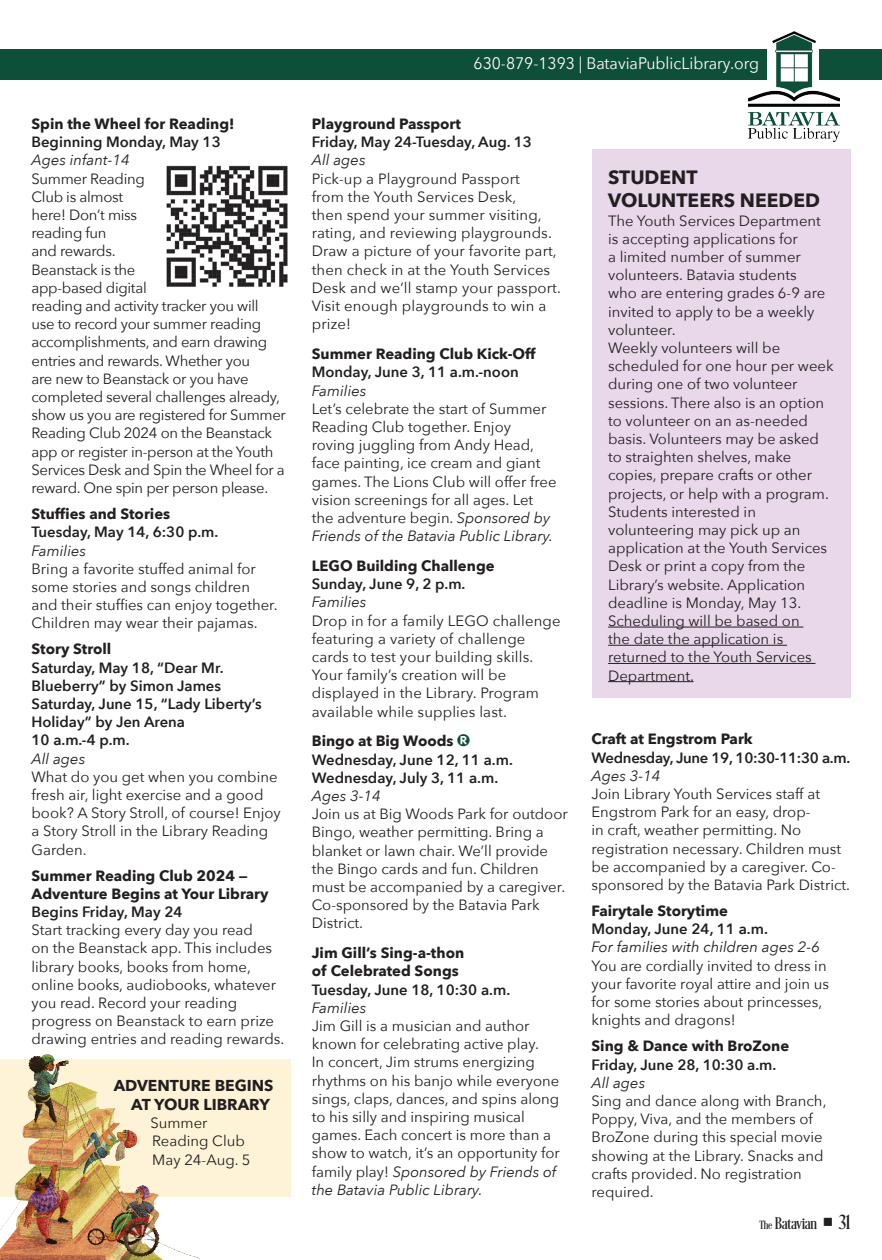
<style>
.page{position:relative;width:882px;height:1260px;background:#fff}
.page>*{position:absolute;margin:0;border:0;box-sizing:border-box;transform-origin:0 0}
.t1{font:700 19.25px/23.1px "Avenir Next";color:#231f20}
.t2{font:17.5px "Desire Pro";color:#231f20}
.t3{font:16.62px "Avenir Next";color:#fff;scale:.95 1}
.t4{font:700 15.75px/18.9px "Avenir Next";color:#231f20;text-align:right}
.t5{font:14.88px/18.2px "Avenir Next";color:#231f20}
.t6{font:14.88px/18.2px "Avenir Next";letter-spacing:-.02em;color:#231f20}
.t7{font:600 14.88px/18.2px "Avenir Next";color:#231f20}
.t8{font:700 14.88px/18.2px "Avenir Next";color:#231f20}
.t9{font:italic 14.88px "Avenir Next";color:#231f20}
.t10{font:600 14.88px "Avenir Next";letter-spacing:-.02em;color:#231f20}
.s1{font-style:italic}
.s2{font-family:"Circled";font-weight:400;color:#0d4f37}
.s3{font-size:12.25px}
.s4{font-size:21px}
</style>
<div class="page">
<div style="left:820px;top:50px;width:62px;height:30px;background:#0d4f38"></div>
<div style="left:0;top:50px;width:767px;height:30px;background:#0d4f38"></div>
<img style="left:748px;top:32px;width:91px;height:109px">
<img style="left:166px;top:165px;width:122px;height:122px">
<div style="left:592px;top:149px;width:259px;height:548px;background:#e8d8ea"></div>
<hr style="left:608px;top:627px;width:195px;height:1px;background:#231f20">
<hr style="left:608px;top:645px;width:179px;height:1px;background:#231f20">
<hr style="left:608px;top:663px;width:208px;height:1px;background:#231f20">
<hr style="left:608px;top:681px;width:86px;height:1px;background:#231f20">
<img style="left:46px;top:1060px;width:245px;height:137px">
<img style="left:0;top:1054px;width:46px;height:177px">
<p class="t8" style="left:32px;top:115px;width:205px">Spin the Wheel for Reading!</p>
<p class="t7" style="left:32px;top:133px;width:191px">Beginning Monday, May 13</p>
<p class="t9" style="left:32px;top:148px;width:100px">Ages infant-14</p>
<p class="t6" style="left:32px;top:169px;width:256px">Summer Reading<br>Club is almost<br>here! Don’t miss<br>reading fun<br>and rewards.<br>Beanstack is the<br>app-based digital<br>reading and activity tracker you will<br>use to record your summer reading accomplishments, and earn drawing entries and rewards. Whether you<br>are new to Beanstack or you have completed several challenges already, show us you are registered for Summer<br>Reading Club 2024 on the Beanstack app or register in-person at the Youth<br>Services Desk and Spin the Wheel for a reward. One spin per person please.</p>
<p class="t8" style="left:32px;top:505px;width:140px">Stuffies and Stories</p>
<p class="t7" style="left:32px;top:523px;width:188px">Tuesday, May 14, 6:30 p.m.</p>
<p class="t9" style="left:32px;top:538px;width:56px">Families</p>
<p class="t5" style="left:32px;top:559px;width:248px">Bring a favorite stuffed animal for some stories and songs children and their stuffies can enjoy together.<br>Children may wear their pajamas.</p>
<p class="t8" style="left:32px;top:640px;width:81px">Story Stroll</p>
<p class="t7" style="left:32px;top:658px;width:194px">Saturday, May 18, “Dear Mr.<br>Blueberry” by Simon James</p>
<p class="t7" style="left:32px;top:694px;width:232px">Saturday, June 15, “Lady Liberty’s<br>Holiday” by Jen Arena</p>
<p class="t7" style="left:32px;top:731px;width:100px">10 a.m.-4 p.m.</p>
<p class="t9" style="left:32px;top:746px;width:55px">All ages</p>
<p class="t5" style="left:32px;top:767px;width:251px">What do you get when you combine fresh air, light exercise and a good book? A Story Stroll, of course! Enjoy a Story Stroll in the Library Reading<br>Garden.</p>
<p class="t8" style="left:32px;top:866px;width:238px">Summer Reading Club 2024 —<br>Adventure Begins at Your Library</p>
<p class="t7" style="left:32px;top:902px;width:153px">Begins Friday, May 24</p>
<p class="t5" style="left:32px;top:920px;width:254px">Start tracking every day you read<br>on the Beanstack app. This includes library books, books from home, online books, audiobooks, whatever you read. Record your reading progress on Beanstack to earn prize drawing entries and reading rewards.</p>
<p class="t4" style="left:114px;top:1076px;width:161px">ADVENTURE BEGINS<br>AT YOUR LIBRARY</p>
<p class="t5" style="left:150px;top:1113px;width:96px">Summer<br>Reading Club</p>
<p class="t5" style="left:152px;top:1150px;width:100px">May 24-Aug. 5</p>
<p class="t3" style="left:474px;top:49px;width:302px">630-879-1393 | BataviaPublicLibrary.org</p>
<p class="t8" style="left:312px;top:115px;width:151px">Playground Passport</p>
<p class="t7" style="left:312px;top:133px;width:222px">Friday, May 24-Tuesday, Aug. 13</p>
<p class="t9" style="left:312px;top:148px;width:55px">All ages</p>
<p class="t5" style="left:312px;top:169px;width:251px">Pick-up a Playground Passport<br>from the Youth Services Desk,<br>then spend your summer visiting, rating, and reviewing playgrounds.<br>Draw a picture of your favorite part, then check in at the Youth Services<br>Desk and we’ll stamp your passport.<br>Visit enough playgrounds to win a prize!</p>
<p class="t8" style="left:312px;top:345px;width:225px">Summer Reading Club Kick-Off</p>
<p class="t7" style="left:312px;top:363px;width:208px">Monday, June 3, 11 a.m.-noon</p>
<p class="t9" style="left:312px;top:378px;width:56px">Families</p>
<p class="t5" style="left:312px;top:399px;width:246px">Let’s celebrate the start of Summer Reading Club together. Enjoy roving juggling from Andy Head, face painting, ice cream and giant games. The Lions Club will offer free vision screenings for all ages. Let the adventure begin. <span class="s1">Sponsored by Friends of the Batavia Public Library.</span></p>
<p class="t8" style="left:312px;top:556px;width:184px">LEGO Building Challenge</p>
<p class="t7" style="left:312px;top:574px;width:155px">Sunday, June 9, 2 p.m.</p>
<p class="t9" style="left:312px;top:590px;width:56px">Families</p>
<p class="t5" style="left:312px;top:611px;width:250px">Drop in for a family LEGO challenge featuring a variety of challenge cards to test your building skills.<br>Your family’s creation will be displayed in the Library. Program available while supplies last.</p>
<p class="t8" style="left:312px;top:732px;width:160px">Bingo at Big Woods <span class="s2">R</span></p>
<p class="t7" style="left:312px;top:750px;width:203px">Wednesday, June 12, 11 a.m.</p>
<p class="t7" style="left:312px;top:768px;width:188px">Wednesday, July 3, 11 a.m.</p>
<p class="t9" style="left:312px;top:783px;width:71px">Ages 3-14</p>
<p class="t5" style="left:312px;top:804px;width:258px">Join us at Big Woods Park for outdoor<br>Bingo, weather permitting. Bring a blanket or lawn chair. We’ll provide the Bingo cards and fun. Children must be accompanied by a caregiver.<br>Co-sponsored by the Batavia Park<br>District.</p>
<p class="t8" style="left:312px;top:944px;width:154px">Jim Gill’s Sing-a-thon of Celebrated Songs</p>
<p class="t7" style="left:312px;top:980px;width:200px">Tuesday, June 18, 10:30 a.m.</p>
<p class="t9" style="left:312px;top:995px;width:56px">Families</p>
<p class="t5" style="left:312px;top:1016px;width:250px">Jim Gill is a musician and author known for celebrating active play.<br>In concert, Jim strums energizing rhythms on his banjo while everyone sings, claps, dances, and spins along to his silly and inspiring musical games. Each concert is more than a show to watch, it’s an opportunity for family play! <span class="s1">Sponsored by Friends of the Batavia Public Library.</span></p>
<p class="t1" style="left:608px;top:166px;width:213px">STUDENT<br>VOLUNTEERS NEEDED</p>
<p class="t5" style="left:608px;top:211px;width:219px">The Youth Services Department is accepting applications for<br>a limited number of summer volunteers. Batavia students who are entering grades 6-9 are invited to apply to be a weekly volunteer.</p>
<p class="t5" style="left:608px;top:338px;width:227px">Weekly volunteers will be scheduled for one hour per week during one of two volunteer sessions. There also is an option to volunteer on an as-needed basis. Volunteers may be asked to straighten shelves, make copies, prepare crafts or other projects, or help with a program.</p>
<p class="t5" style="left:608px;top:502px;width:221px">Students interested in volunteering may pick up an application at the Youth Services<br>Desk or print a copy from the<br>Library’s website. Application deadline is Monday, May 13.<br>Scheduling will be based on<br>the date the application is returned to the Youth Services<br>Department.</p>
<p class="t8" style="left:592px;top:730px;width:163px">Craft at Engstrom Park</p>
<p class="t10" style="left:592px;top:745px;width:260px">Wednesday, June 19, 10:30-11:30 a.m.</p>
<p class="t9" style="left:592px;top:763px;width:71px">Ages 3-14</p>
<p class="t5" style="left:592px;top:784px;width:260px">Join Library Youth Services staff at Engstrom Park for an easy, drop-<br>in craft, weather permitting. No registration necessary. Children must be accompanied by a caregiver. Co&shy;sponsored by the Batavia Park District.</p>
<p class="t8" style="left:592px;top:902px;width:138px">Fairytale Storytime</p>
<p class="t7" style="left:592px;top:920px;width:178px">Monday, June 24, 11 a.m.</p>
<p class="t9" style="left:592px;top:935px;width:230px">For families with children ages 2-6</p>
<p class="t5" style="left:592px;top:956px;width:239px">You are cordially invited to dress in your favorite royal attire and join us for some stories about princesses, knights and dragons!</p>
<p class="t8" style="left:592px;top:1037px;width:199px">Sing &amp; Dance with BroZone</p>
<p class="t7" style="left:592px;top:1055px;width:186px">Friday, June 28, 10:30 a.m.</p>
<p class="t9" style="left:592px;top:1070px;width:55px">All ages</p>
<p class="t5" style="left:592px;top:1091px;width:237px">Sing and dance along with Branch,<br>Poppy, Viva, and the members of<br>BroZone during this special movie showing at the Library. Snacks and crafts provided. No registration required.</p>
<p class="t2" style="left:759px;top:1212px;width:93px"><span class="s3">The</span> Batavian ■ <span class="s4">31</span></p>
</div>
